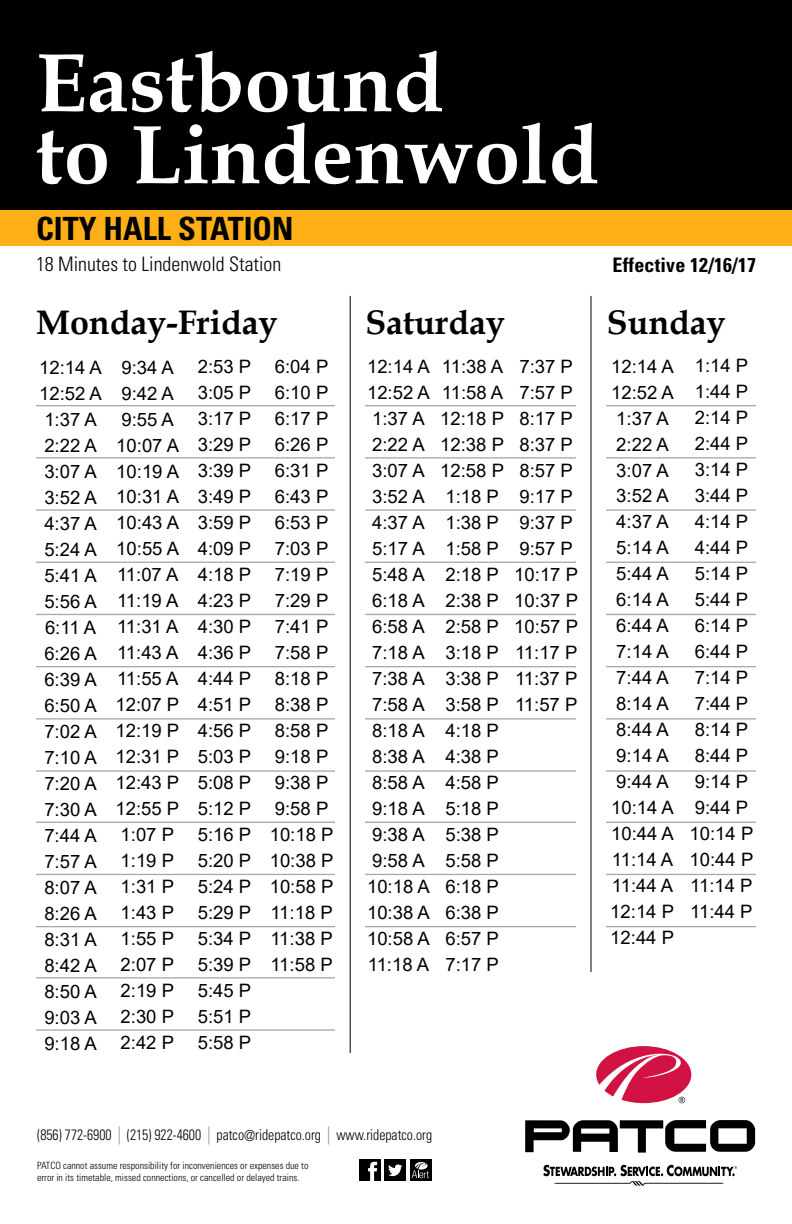
<style>
.page{position:relative;width:792px;height:1224px;background:#fff}
.page>*{position:absolute;margin:0;border:0;box-sizing:border-box;transform-origin:0 0}
.t1{font:700 83.4px/72px "Book Antiqua";color:#fff}
.t2{font:700 34px "Book Antiqua";color:#000}
.t3{font:700 condensed 32px "Univers";color:#000}
.t4{font:300 condensed 20px "Univers";color:#000}
.t5{font:700 condensed 20px "Univers";letter-spacing:.01em;color:#000}
.t6{font:18.5px/26px "Arial";color:#000}
.t7{font:300 condensed 15px "Univers";color:#000;scale:.92 1}
.t8{font:300 condensed 10px/12px "Univers";color:#000}
.s1{font-size:18px;color:#808285}
</style>
<div class="page">
<hr style="left:36px;top:1029px;width:312px;height:2px;background:#a7a9ac">
<div style="left:0;top:0;width:792px;height:215px;background:#000"></div>
<div style="left:0;top:210px;width:792px;height:36px;background:#fcaf17"></div>
<hr style="left:36px;top:405px;width:720px;height:1px;background:#a7a9ac">
<hr style="left:36px;top:457px;width:720px;height:2px;background:#a7a9ac">
<hr style="left:36px;top:509px;width:720px;height:2px;background:#a7a9ac">
<hr style="left:36px;top:562px;width:720px;height:1px;background:#a7a9ac">
<hr style="left:36px;top:614px;width:720px;height:1px;background:#a7a9ac">
<hr style="left:36px;top:666px;width:720px;height:1px;background:#a7a9ac">
<hr style="left:36px;top:718px;width:720px;height:2px;background:#a7a9ac">
<hr style="left:36px;top:770px;width:720px;height:2px;background:#a7a9ac">
<hr style="left:36px;top:822px;width:720px;height:1px;background:#a7a9ac">
<hr style="left:36px;top:874px;width:720px;height:1px;background:#a7a9ac">
<hr style="left:36px;top:926px;width:720px;height:1px;background:#a7a9ac">
<hr style="left:36px;top:977px;width:312px;height:2px;background:#a7a9ac">
<div style="left:335px;top:329px;width:30px;height:724px;background:#fff"></div>
<hr style="left:350px;top:296px;width:1px;height:757px;background:#000">
<div style="left:576px;top:325px;width:30px;height:647px;background:#fff"></div>
<hr style="left:590px;top:296px;width:1px;height:676px;background:#000">
<svg style="left:525px;top:1120px;width:230px;height:33px"></svg>
<svg style="left:596px;top:1046px;width:95px;height:57px"></svg>
<svg style="left:543px;top:1165px;width:194px;height:21px"></svg>
<div style="left:384px;top:1160px;width:22px;height:21px;background:#000"></div>
<svg style="left:388px;top:1164px;width:14px;height:12px"></svg>
<div style="left:359px;top:1160px;width:21px;height:21px;background:#000"></div>
<svg style="left:368px;top:1162px;width:9px;height:19px"></svg>
<div style="left:410px;top:1160px;width:21px;height:21px;background:#000"></div>
<svg style="left:412px;top:1162px;width:17px;height:16px"></svg>
<h1 class="t1" style="left:36px;top:47px;width:564px">Eastbound<br>to Lindenwold</h1>
<h3 class="t3" style="left:36px;top:209px;width:259px">CITY HALL STATION</h3>
<p class="t4" style="left:36px;top:252px;width:247px">18 Minutes to Lindenwold Station</p>
<p class="t5" style="left:613px;top:252px;width:145px">Effective 12/16/17</p>
<h2 class="t2" style="left:36px;top:300px;width:243px">Monday-Friday</h2>
<h2 class="t2" style="left:365px;top:300px;width:141px">Saturday</h2>
<h2 class="t2" style="left:607px;top:300px;width:120px">Sunday</h2>
<p class="t6" style="left:39px;top:354px;width:64px;text-align:center">12:14 A<br>12:52 A<br>1:37 A<br>2:22 A<br>3:07 A<br>3:52 A<br>4:37 A<br>5:24 A<br>5:41 A<br>5:56 A<br>6:11 A<br>6:26 A<br>6:39 A<br>6:50 A<br>7:02 A<br>7:10 A<br>7:20 A<br>7:30 A<br>7:44 A<br>7:57 A<br>8:07 A<br>8:26 A<br>8:31 A<br>8:42 A<br>8:50 A<br>9:03 A<br>9:18 A</p>
<p class="t6" style="left:115px;top:354px;width:65px;text-align:center">9:34 A<br>9:42 A<br>9:55 A<br>10:07 A<br>10:19 A<br>10:31 A<br>10:43 A<br>10:55 A<br>11:07 A<br>11:19 A<br>11:31 A<br>11:43 A<br>11:55 A<br>12:07 P<br>12:19 P<br>12:31 P<br>12:43 P<br>12:55 P<br>1:07 P<br>1:19 P<br>1:31 P<br>1:43 P<br>1:55 P<br>2:07 P<br>2:19 P<br>2:30 P<br>2:42 P</p>
<p class="t6" style="left:198px;top:354px;width:55px;text-align:justify">2:53 P 3:05 P 3:17 P 3:29 P 3:39 P 3:49 P 3:59 P 4:09 P 4:18 P 4:23 P 4:30 P 4:36 P 4:44 P 4:51 P 4:56 P 5:03 P 5:08 P 5:12 P 5:16 P 5:20 P 5:24 P 5:29 P 5:34 P 5:39 P 5:45 P 5:51 P 5:58 P</p>
<p class="t6" style="left:270px;top:354px;width:65px">6:04 P<br>6:10 P<br>6:17 P<br>6:26 P<br>6:31 P<br>6:43 P<br>6:53 P<br>7:03 P<br>7:19 P<br>7:29 P<br>7:41 P<br>7:58 P<br>8:18 P<br>8:38 P<br>8:58 P<br>9:18 P<br>9:38 P<br>9:58 P<br>10:18 P<br>10:38 P<br>10:58 P<br>11:18 P<br>11:38 P<br>11:58 P</p>
<p class="t6" style="left:367px;top:353px;width:64px">12:14 A<br>12:52 A<br>1:37 A<br>2:22 A<br>3:07 A<br>3:52 A<br>4:37 A<br>5:17 A<br>5:48 A<br>6:18 A<br>6:58 A<br>7:18 A<br>7:38 A<br>7:58 A<br>8:18 A<br>8:38 A<br>8:58 A<br>9:18 A<br>9:38 A<br>9:58 A<br>10:18 A<br>10:38 A<br>10:58 A<br>11:18 A</p>
<p class="t6" style="left:440px;top:353px;width:65px">11:38 A<br>11:58 A<br>12:18 P<br>12:38 P<br>12:58 P<br>1:18 P<br>1:38 P<br>1:58 P<br>2:18 P<br>2:38 P<br>2:58 P<br>3:18 P<br>3:38 P<br>3:58 P<br>4:18 P<br>4:38 P<br>4:58 P<br>5:18 P<br>5:38 P<br>5:58 P<br>6:18 P<br>6:38 P<br>6:57 P<br>7:17 P</p>
<p class="t6" style="left:514px;top:353px;width:65px">7:37 P<br>7:57 P<br>8:17 P<br>8:37 P<br>8:57 P<br>9:17 P<br>9:37 P<br>9:57 P<br>10:17 P<br>10:37 P<br>10:57 P<br>11:17 P<br>11:37 P<br>11:57 P</p>
<p class="t6" style="left:610px;top:353px;width:65px;text-align:center">12:14 A<br>12:52 A<br>1:37 A<br>2:22 A<br>3:07 A<br>3:52 A<br>4:37 A<br>5:14 A<br>5:44 A<br>6:14 A<br>6:44 A<br>7:14 A<br>7:44 A<br>8:14 A<br>8:44 A<br>9:14 A<br>9:44 A<br>10:14 A<br>10:44 A<br>11:14 A<br>11:44 A<br>12:14 P<br>12:44 P</p>
<p class="t6" style="left:690px;top:353px;width:65px">1:14 P<br>1:44 P<br>2:14 P<br>2:44 P<br>3:14 P<br>3:44 P<br>4:14 P<br>4:44 P<br>5:14 P<br>5:44 P<br>6:14 P<br>6:44 P<br>7:14 P<br>7:44 P<br>8:14 P<br>8:44 P<br>9:14 P<br>9:44 P<br>10:14 P<br>10:44 P<br>11:14 P<br>11:44 P</p>
<p class="t7" style="left:37px;top:1126px;width:431px">(856) 772-6900 <span class="s1">|</span> (215) 922-4600 <span class="s1">|</span> patco@ridepatco.org <span class="s1">|</span> www.ridepatco.org</p>
<p class="t8" style="left:37px;top:1160px;width:273px">PATCO cannot assume responsibility for inconveniences or expenses due to error in its timetable, missed connections, or cancelled or delayed trains.</p>
</div>
